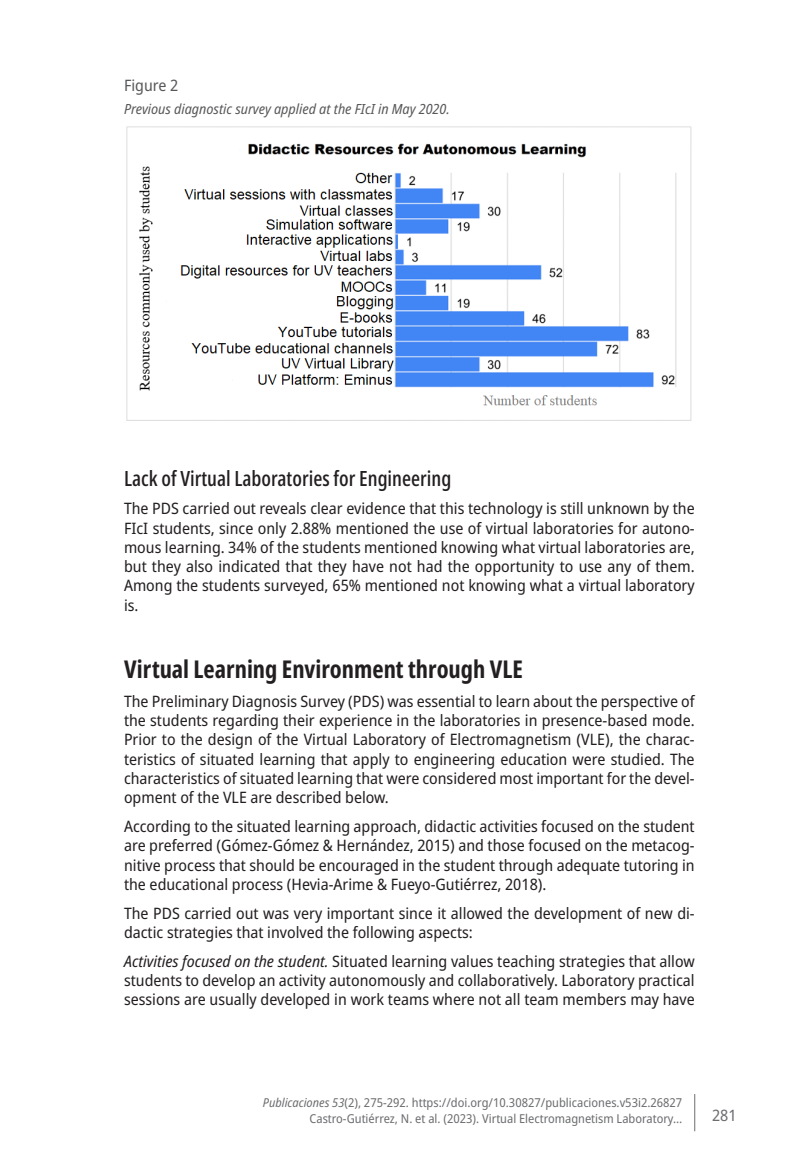
<style>
.page{position:relative;width:794px;height:1166px;background:#fff}
.page>*{position:absolute;margin:0;border:0;box-sizing:border-box;transform-origin:0 0}
.sps_tit_secc_1{font:700 extra-condensed 24.5px "Noto Sans";color:#231f20}
.sps_tit_secc_2{font:500 extra-condensed 21px "Noto Sans";color:#231f20}
.t1{font:semi-condensed 15.75px/19.2px "Noto Sans";color:#231f20;text-align:justify}
.sps_figuras_num{font:semi-condensed 15.75px "Noto Sans";color:#57585a}
.t2{font:semi-condensed 15.75px "Noto Sans";color:#6c6d70}
.sps_figuras_titulo{font:italic semi-condensed 14px "Noto Sans";color:#57585a}
.t3{font:semi-condensed 12.25px/15.8px "Noto Sans";color:#6c6d70;text-align:right}
.s1{font-style:italic}
</style>
<div class="page">
<hr style="left:694px;top:1094px;width:1px;height:37px;background:#6c6d70">
<img style="left:126px;top:126px;width:566px;height:295px">
<p class="sps_figuras_num" style="left:124px;top:75px;width:56px">Figure 2</p>
<p class="sps_figuras_titulo" style="left:124px;top:99px;width:327px">Previous diagnostic survey applied at the FIcI in May 2020.</p>
<p class="sps_tit_secc_2" style="left:124px;top:463px;width:329px">Lack of Virtual Laboratories for Engineering</p>
<p class="t1" style="left:124px;top:499px;width:572px">The PDS carried out reveals clear evidence that this technology is still unknown by the FIcI students, since only 2.88% mentioned the use of virtual laboratories for autono&shy;mous learning. 34% of the students mentioned knowing what virtual laboratories are, but they also indicated that they have not had the opportunity to use any of them.<br>Among the students surveyed, 65% mentioned not knowing what a virtual laboratory is.</p>
<p class="sps_tit_secc_1" style="left:124px;top:651px;width:400px">Virtual Learning Environment through VLE</p>
<p class="t1" style="left:124px;top:692px;width:572px">The Preliminary Diagnosis Survey (PDS) was essential to learn about the perspective of the students regarding their experience in the laboratories in presence-based mode.<br>Prior to the design of the Virtual Laboratory of Electromagnetism (VLE), the charac&shy;teristics of situated learning that apply to engineering education were studied. The characteristics of situated learning that were considered most important for the devel&shy;opment of the VLE are described below.</p>
<p class="t1" style="left:124px;top:817px;width:572px">According to the situated learning approach, didactic activities focused on the student are preferred (Gómez-Gómez &amp; Hernández, 2015) and those focused on the metacog&shy;nitive process that should be encouraged in the student through adequate tutoring in the educational process (Hevia-Arime &amp; Fueyo-Gutiérrez, 2018).</p>
<p class="t1" style="left:124px;top:904px;width:572px">The PDS carried out was very important since it allowed the development of new di&shy;dactic strategies that involved the following aspects:</p>
<p class="t1" style="left:124px;top:952px;width:572px"><span class="s1">Activities focused on the student.</span> Situated learning values teaching strategies that allow students to develop an activity autonomously and collaboratively. Laboratory practical sessions are usually developed in work teams where not all team members may have</p>
<p class="t3" style="left:263px;top:1095px;width:421px"><span class="s1">Publicaciones 53</span>(2), 275-292. https://doi.org/10.30827/publicaciones.v53i2.26827<br>Castro-Gutiérrez, N. et al. (2023). Virtual Electromagnetism Laboratory…</p>
<p class="t2" style="left:712px;top:1104px;width:26px">281</p>
</div>
